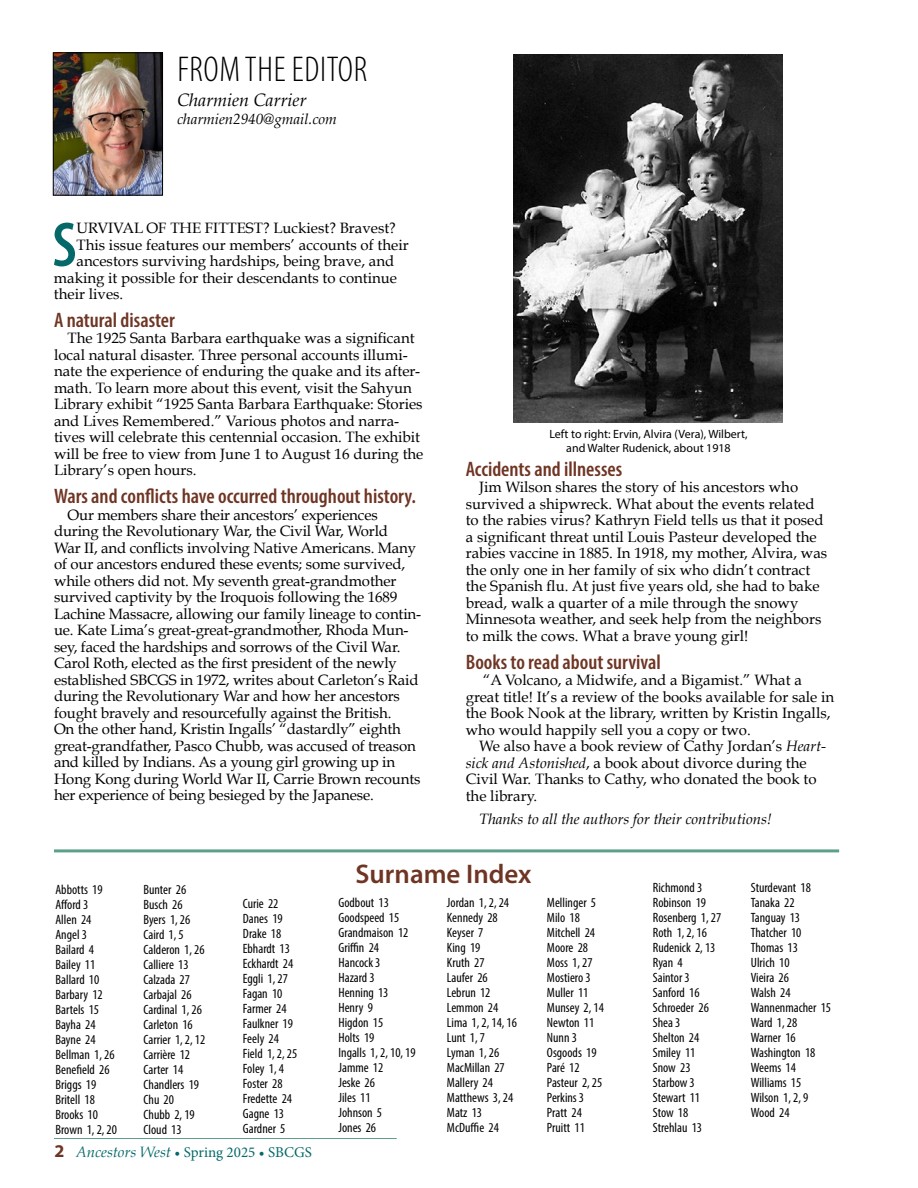
<style>
.page{position:relative;width:918px;height:1188px;background:#fff}
.page>*{position:absolute;margin:0;border:0;box-sizing:border-box;transform-origin:0 0}
.t1{font:600 condensed 63.9px "Myriad Pro";color:#056969}
.t2{font:300 condensed 36px "Myriad Pro";letter-spacing:.02em;color:#000}
.t3{font:600 27px "Myriad Pro";color:#6f3524}
.t4{font:600 condensed 21px "Myriad Pro";color:#6f3524}
.t5{font:italic 18px "Book Antiqua";color:#000}
.t6{font:15px/16.5px "Book Antiqua";color:#000}
.t7{font:italic 15px "Book Antiqua";color:#000}
.t8{font:15px "Minion Pro";color:#056969}
.t9{font:condensed 13.5px/15px "Myriad Pro";color:#000}
.t10{font:12px/13.5px "Myriad Pro";color:#000;text-align:center}
.s1{font-style:italic}
.s2{font-family:"Myriad Pro";font-weight:700;font-size:18px;color:#6f3524}
.s3{font-family:"Book Antiqua";font-style:italic}
</style>
<div class="page">
<hr style="left:54px;top:1138px;width:343px;height:1px;background:#5ca08c">
<img style="left:55px;top:54px;width:106px;height:139px">
<div style="left:53px;top:52px;width:110px;height:143px;border:1px solid #000"></div>
<img style="left:513px;top:54px;width:270px;height:368px">
<hr style="left:54px;top:849px;width:785px;height:3px;background:#5ca08c">
<h2 class="t2" style="left:177px;top:48px;width:191px">FROM THE EDITOR</h2>
<p class="t5" style="left:177px;top:89px;width:131px">Charmien Carrier</p>
<p class="t7" style="left:177px;top:110px;width:161px">charmien2940@gmail.com</p>
<h1 class="t1" style="left:52px;top:206px;width:26px">S</h1>
<p class="t6" style="left:77px;top:220px;width:321px">URVIVAL OF THE FITTEST? Luckiest? Bravest?</p>
<p class="t6" style="left:77px;top:236px;width:334px">This issue features our members’ accounts of their</p>
<p class="t6" style="left:77px;top:253px;width:319px">ancestors surviving hardships, being brave, and</p>
<p class="t6" style="left:54px;top:269px;width:345px">making it possible for their descendants to continue</p>
<p class="t6" style="left:54px;top:286px;width:71px">their lives.</p>
<h3 class="t4" style="left:54px;top:307px;width:122px">A natural disaster</h3>
<p class="t6" style="left:54px;top:330px;width:371px;text-indent:14px">The 1925 Santa Barbara earthquake was a significant local natural disaster. Three personal accounts illumi&shy;nate the experience of enduring the quake and its after&shy;math. To learn more about this event, visit the Sahyun Library exhibit “1925 Santa Barbara Earthquake: Stories and Lives Remembered.” Various photos and narra&shy;tives will celebrate this centennial occasion. The exhibit will be free to view from June 1 to August 16 during the Library’s open hours.</p>
<h3 class="t4" style="left:54px;top:483px;width:363px">Wars and conflicts have occurred throughout history.</h3>
<p class="t6" style="left:54px;top:506px;width:369px;text-indent:14px">Our members share their ancestors’ experiences during the Revolutionary War, the Civil War, World<br>War II, and conflicts involving Native Americans. Many of our ancestors endured these events; some survived, while others did not. My seventh great-grandmother survived captivity by the Iroquois following the 1689<br>Lachine Massacre, allowing our family lineage to contin&shy;ue. Kate Lima’s great-great-grandmother, Rhoda Mun&shy;sey, faced the hardships and sorrows of the Civil War.<br>Carol Roth, elected as the first president of the newly established SBCGS in 1972, writes about Carleton’s Raid during the Revolutionary War and how her ancestors fought bravely and resourcefully against the British.<br>On the other hand, Kristin Ingalls’ “dastardly” eighth great-grandfather, Pasco Chubb, was accused of treason and killed by Indians. As a young girl growing up in Hong Kong during World War II, Carrie Brown recounts her experience of being besieged by the Japanese.</p>
<p class="t10" style="left:549px;top:427px;width:200px">Left to right: Ervin, Alvira (Vera), Wilbert, and Walter Rudenick, about 1918</p>
<h3 class="t4" style="left:466px;top:456px;width:158px">Accidents and illnesses</h3>
<p class="t6" style="left:466px;top:479px;width:363px;text-indent:14px">Jim Wilson shares the story of his ancestors who survived a shipwreck. What about the events related to the rabies virus? Kathryn Field tells us that it posed a significant threat until Louis Pasteur developed the rabies vaccine in 1885. In 1918, my mother, Alvira, was the only one in her family of six who didn’t contract the Spanish flu. At just five years old, she had to bake bread, walk a quarter of a mile through the snowy Minnesota weather, and seek help from the neighbors to milk the cows. What a brave young girl!</p>
<h3 class="t4" style="left:466px;top:649px;width:197px">Books to read about survival</h3>
<p class="t6" style="left:466px;top:672px;width:370px;text-indent:17px">“A Volcano, a Midwife, and a Bigamist.” What a great title! It’s a review of the books available for sale in the Book Nook at the library, written by Kristin Ingalls, who would happily sell you a copy or two.</p>
<p class="t6" style="left:466px;top:738px;width:362px;text-indent:14px">We also have a book review of Cathy Jordan’s <span class="s1">Heart&shy;sick and Astonished</span>, a book about divorce during the Civil War. Thanks to Cathy, who donated the book to the library.</p>
<p class="t7" style="left:479px;top:810px;width:294px">Thanks to all the authors for their contributions!</p>
<p class="t9" style="left:56px;top:882px;width:63px">Abbotts 19<br>Afford 3<br>Allen 24<br>Angel 3<br>Bailard 4<br>Bailey 11<br>Ballard 10<br>Barbary 12<br>Bartels 15<br>Bayha 24<br>Bayne 24<br>Bellman 1, 26<br>Benefield 26<br>Briggs 19<br>Britell 18<br>Brooks 10<br>Brown 1, 2, 20</p>
<p class="t9" style="left:144px;top:882px;width:63px">Bunter 26<br>Busch 26<br>Byers 1, 26<br>Caird 1, 5<br>Calderon 1, 26<br>Calliere 13<br>Calzada 27<br>Carbajal 26<br>Cardinal 1, 26<br>Carleton 16<br>Carrier 1, 2, 12<br>Carrière 12<br>Carter 14<br>Chandlers 19<br>Chu 20<br>Chubb 2, 19<br>Cloud 13</p>
<h3 class="t3" style="left:356px;top:857px;width:178px">Surname Index</h3>
<p class="t9" style="left:243px;top:896px;width:56px">Curie 22<br>Danes 19<br>Drake 18<br>Ebhardt 13<br>Eckhardt 24<br>Eggli 1, 27<br>Fagan 10<br>Farmer 24<br>Faulkner 19<br>Feely 24<br>Field 1, 2, 25<br>Foley 1, 4<br>Foster 28<br>Fredette 24<br>Gagne 13<br>Gardner 5</p>
<p class="t9" style="left:339px;top:895px;width:79px">Godbout 13<br>Goodspeed 15<br>Grandmaison 12<br>Griffin 24<br>Hancock 3<br>Hazard 3<br>Henning 13<br>Henry 9<br>Higdon 15<br>Holts 19<br>Ingalls 1, 2, 10, 19<br>Jamme 12<br>Jeske 26<br>Jiles 11<br>Johnson 5<br>Jones 26</p>
<p class="t9" style="left:447px;top:895px;width:72px">Jordan 1, 2, 24<br>Kennedy 28<br>Keyser 7<br>King 19<br>Kruth 27<br>Laufer 26<br>Lebrun 12<br>Lemmon 24<br>Lima 1, 2, 14, 16<br>Lunt 1, 7<br>Lyman 1, 26<br>MacMillan 27<br>Mallery 24<br>Matthews 3, 24<br>Matz 13<br>McDuffie 24</p>
<p class="t9" style="left:547px;top:895px;width:58px">Mellinger 5<br>Milo 18<br>Mitchell 24<br>Moore 28<br>Moss 1, 27<br>Mostiero 3<br>Muller 11<br>Munsey 2, 14<br>Newton 11<br>Nunn 3<br>Osgoods 19<br>Paré 12<br>Pasteur 2, 25<br>Perkins 3<br>Pratt 24<br>Pruitt 11</p>
<p class="t8" style="left:55px;top:1142px;width:259px"><span class="s2">2</span> <span class="s3">Ancestors West</span> • Spring 2025 • SBCGS</p>
<p class="t9" style="left:653px;top:880px;width:70px">Richmond 3<br>Robinson 19<br>Rosenberg 1, 27<br>Roth 1, 2, 16<br>Rudenick 2, 13<br>Ryan 4<br>Saintor 3<br>Sanford 16<br>Schroeder 26<br>Shea 3<br>Shelton 24<br>Smiley 11<br>Snow 23<br>Starbow 3<br>Stewart 11<br>Stow 18<br>Strehlau 13</p>
<p class="t9" style="left:751px;top:880px;width:82px">Sturdevant 18<br>Tanaka 22<br>Tanguay 13<br>Thatcher 10<br>Thomas 13<br>Ulrich 10<br>Vieira 26<br>Walsh 24<br>Wannenmacher 15<br>Ward 1, 28<br>Warner 16<br>Washington 18<br>Weems 14<br>Williams 15<br>Wilson 1, 2, 9<br>Wood 24</p>
</div>
